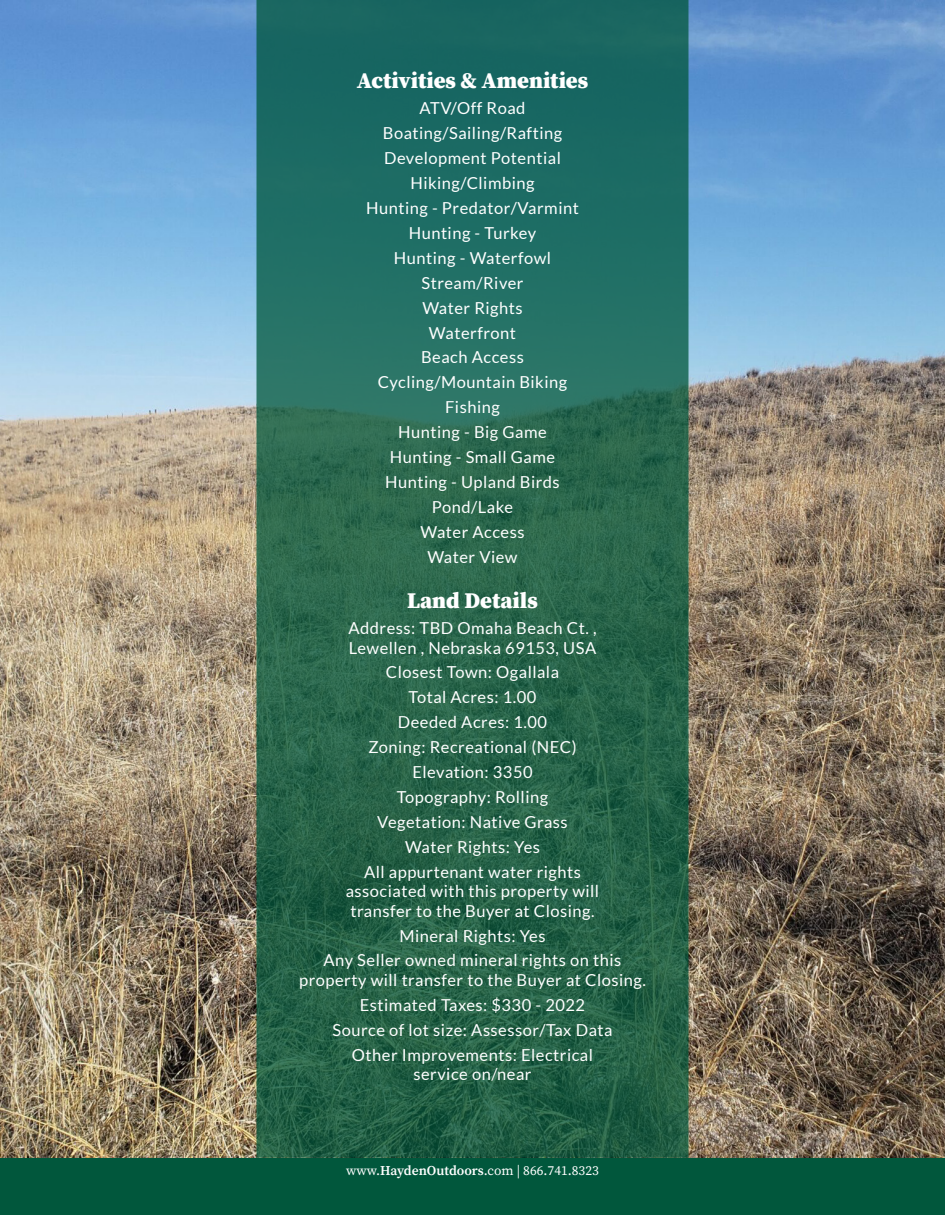
<style>
.page{position:relative;width:945px;height:1215px;background:#fff}
.page>*{position:absolute;margin:0;border:0;box-sizing:border-box;transform-origin:0 0}
.details_header{font:900 22.5px "Source Serif Pro";color:#fff}
.land_details{font:16.5px/19.5px "Lato";letter-spacing:.03em;color:#fff;text-align:center}
.t1{font:13.5px "Source Serif Pro";color:#fff}
.s1{font-weight:600}
</style>
<div class="page">
<div style="left:0;top:1158px;width:945px;height:57px;background:#01573c"></div>
<img style="left:0;top:0;width:945px;height:1158px">
<svg style="left:256px;top:0;width:432px;height:1158px;background:#246652"></svg>
<p class="details_header" style="left:357px;top:65px;width:233px">Activities &amp; Amenities</p>
<p class="land_details" style="left:420px;top:99px;width:107px">ATV/Off Road</p>
<p class="land_details" style="left:383px;top:123px;width:181px">Boating/Sailing/Rafting</p>
<p class="land_details" style="left:384px;top:148px;width:178px">Development Potential</p>
<p class="land_details" style="left:410px;top:173px;width:126px">Hiking/Climbing</p>
<p class="land_details" style="left:366px;top:198px;width:214px">Hunting - Predator/Varmint</p>
<p class="land_details" style="left:409px;top:223px;width:129px">Hunting - Turkey</p>
<p class="land_details" style="left:394px;top:248px;width:159px">Hunting - Waterfowl</p>
<p class="land_details" style="left:421px;top:273px;width:104px">Stream/River</p>
<p class="land_details" style="left:422px;top:298px;width:102px">Water Rights</p>
<p class="land_details" style="left:429px;top:323px;width:89px">Waterfront</p>
<p class="land_details" style="left:421px;top:348px;width:104px">Beach Access</p>
<p class="land_details" style="left:378px;top:372px;width:191px">Cycling/Mountain Biking</p>
<p class="land_details" style="left:445px;top:397px;width:56px">Fishing</p>
<p class="land_details" style="left:398px;top:422px;width:150px">Hunting - Big Game</p>
<p class="land_details" style="left:390px;top:447px;width:167px">Hunting - Small Game</p>
<p class="land_details" style="left:385px;top:472px;width:176px">Hunting - Upland Birds</p>
<p class="land_details" style="left:432px;top:497px;width:83px">Pond/Lake</p>
<p class="land_details" style="left:420px;top:522px;width:106px">Water Access</p>
<p class="land_details" style="left:427px;top:547px;width:92px">Water View</p>
<p class="details_header" style="left:407px;top:584px;width:132px">Land Details</p>
<p class="land_details" style="left:348px;top:618px;width:250px;text-align:left">Address: TBD Omaha Beach Ct. ,<br>Lewellen , Nebraska 69153, USA</p>
<p class="land_details" style="left:386px;top:663px;width:175px">Closest Town: Ogallala</p>
<p class="land_details" style="left:409px;top:687px;width:129px">Total Acres: 1.00</p>
<p class="land_details" style="left:398px;top:712px;width:151px">Deeded Acres: 1.00</p>
<p class="land_details" style="left:368px;top:737px;width:210px">Zoning: Recreational (NEC)</p>
<p class="land_details" style="left:412px;top:762px;width:122px">Elevation: 3350</p>
<p class="land_details" style="left:397px;top:787px;width:153px">Topography: Rolling</p>
<p class="land_details" style="left:377px;top:812px;width:192px">Vegetation: Native Grass</p>
<p class="land_details" style="left:405px;top:837px;width:136px">Water Rights: Yes</p>
<p class="land_details" style="left:346px;top:862px;width:255px">All appurtenant water rights associated with this property will transfer to the Buyer at Closing.</p>
<p class="land_details" style="left:399px;top:926px;width:148px">Mineral Rights: Yes</p>
<p class="land_details" style="left:299px;top:951px;width:348px">Any Seller owned mineral rights on this property will transfer to the Buyer at Closing.</p>
<p class="land_details" style="left:360px;top:995px;width:227px">Estimated Taxes: $330 - 2022</p>
<p class="land_details" style="left:332px;top:1020px;width:282px">Source of lot size: Assessor/Tax Data</p>
<p class="land_details" style="left:352px;top:1045px;width:243px">Other Improvements: Electrical service on/near</p>
<p class="t1" style="left:346px;top:1161px;width:254px">www.<span class="s1">HaydenOutdoors</span>.com | 866.741.8323</p>
</div>
